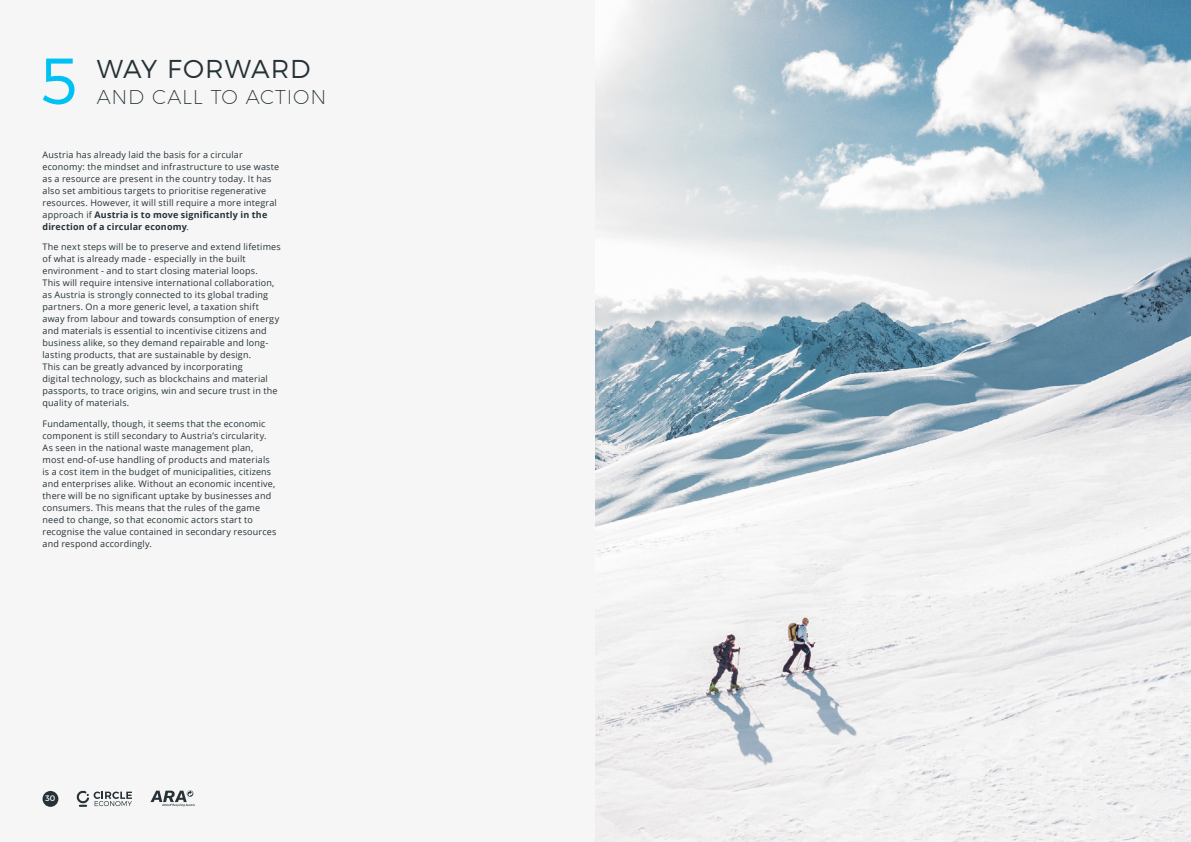
<style>
.page{position:relative;width:1191px;height:842px;background:#fff}
.page>*{position:absolute;margin:0;border:0;box-sizing:border-box;transform-origin:0 0}
.t1{font:300 65.5px "Montserrat";color:#00c1f3}
.t2{font:300 25.8px "Montserrat";letter-spacing:.03em;color:#263238}
.t3{font:200 20px "Montserrat";letter-spacing:.04em;color:#263238}
.t4{font:9px/12px "Open Sans";letter-spacing:.02em;color:#263238}
.t5{font:8px "Montserrat";color:#fff}
.s1{font-weight:700}
</style>
<div class="page">
<div style="left:0;top:0;width:609px;height:842px;background:#f6f6f6"></div>
<div style="left:43px;top:791px;width:15px;height:16px;background:#263238;border-radius:50%"></div>
<img style="left:595px;top:0;width:596px;height:842px">
<svg style="left:76px;top:790px;width:56px;height:17px"></svg>
<svg style="left:150px;top:790px;width:45px;height:16px"></svg>
<h1 class="t1" style="left:41px;top:41px;width:38px">5</h1>
<h2 class="t2" style="left:97px;top:53px;width:215px">WAY FORWARD</h2>
<h3 class="t3" style="left:97px;top:84px;width:231px">AND CALL TO ACTION</h3>
<p class="t4" style="left:43px;top:148px;width:238px">Austria has already laid the basis for a circular economy: the mindset and infrastructure to use waste as a resource are present in the country today. It has also set ambitious targets to prioritise regenerative resources. However, it will still require a more integral approach if <span class="s1">Austria is to move significantly in the direction of a circular economy</span>.</p>
<p class="t4" style="left:43px;top:241px;width:240px">The next steps will be to preserve and extend lifetimes of what is already made - especially in the built environment - and to start closing material loops.<br>This will require intensive international collaboration, as Austria is strongly connected to its global trading partners. On a more generic level, a taxation shift away from labour and towards consumption of energy and materials is essential to incentivise citizens and business alike, so they demand repairable and long&shy;lasting products, that are sustainable by design.<br>This can be greatly advanced by incorporating<br>digital technology, such as blockchains and material passports, to trace origins, win and secure trust in the quality of materials.</p>
<p class="t4" style="left:43px;top:417px;width:235px">Fundamentally, though, it seems that the economic component is still secondary to Austria’s circularity.<br>As seen in the national waste management plan, most end-of-use handling of products and materials is a cost item in the budget of municipalities, citizens and enterprises alike. Without an economic incentive, there will be no significant uptake by businesses and consumers. This means that the rules of the game need to change, so that economic actors start to recognise the value contained in secondary resources and respond accordingly.</p>
<p class="t5" style="left:46px;top:794px;width:11px">30</p>
</div>
